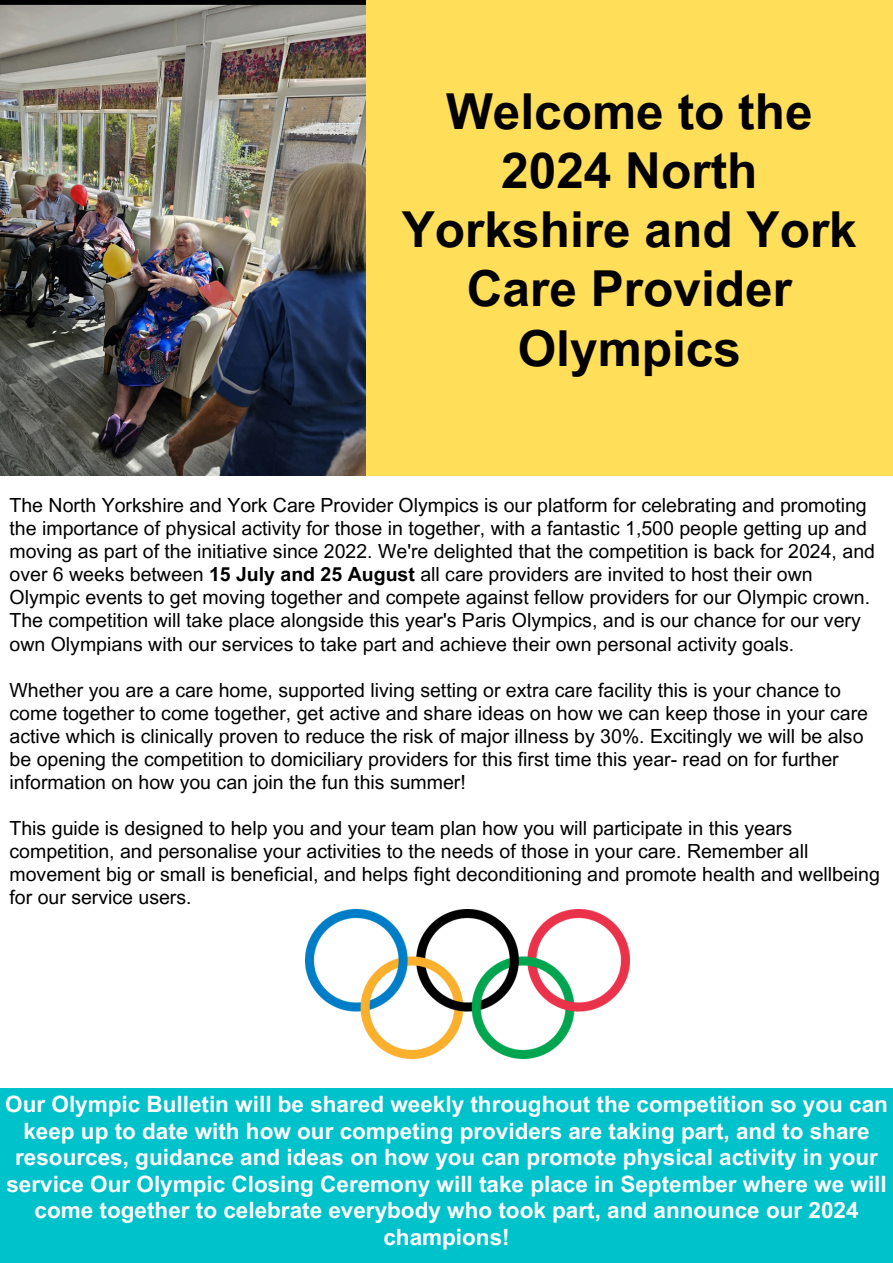
<style>
.page{position:relative;width:893px;height:1263px;background:#fff}
.page>*{position:absolute;margin:0;border:0;box-sizing:border-box;transform-origin:0 0}
.t1{font:700 49.57px/59.1px "Arial MT Pro";color:#000;text-align:center}
.t2{font:700 22.5px/26.4px "Arial MT Pro";color:#fff;text-align:center}
.t3{font:19.5px/23.1px "Arial MT Pro";color:#000}
.s1{font-weight:700}
</style>
<div class="page">
<div style="left:0;top:1088px;width:893px;height:175px;background:#00c2cb"></div>
<div style="left:365px;top:0;width:528px;height:475px;background:#ffde59"></div>
<img style="left:0;top:0;width:366px;height:475px">
<img style="left:306px;top:909px;width:323px;height:150px">
<p class="t1" style="left:402px;top:88px;width:456px">Welcome to the<br>2024 North<br>Yorkshire and York<br>Care Provider<br>Olympics</p>
<h1 class="t3" style="left:10px;top:496px;width:867px">The North Yorkshire and York Care Provider Olympics is our platform for celebrating and promoting the importance of physical activity for those in together, with a fantastic 1,500 people getting up and moving as part of the initiative since 2022. We're delighted that the competition is back for 2024, and over 6 weeks between <span class="s1">15 July and 25 August</span> all care providers are invited to host their own Olympic events to get moving together and compete against fellow providers for our Olympic crown.<br>The competition will take place alongside this year's Paris Olympics, and is our chance for our very own Olympians with our services to take part and achieve their own personal activity goals.</h1>
<p class="t3" style="left:10px;top:681px;width:860px">Whether you are a care home, supported living setting or extra care facility this is your chance to come together to come together, get active and share ideas on how we can keep those in your care active which is clinically proven to reduce the risk of major illness by 30%. Excitingly we will be also be opening the competition to domiciliary providers for this first time this year- read on for further information on how you can join the fun this summer!</p>
<p class="t3" style="left:10px;top:819px;width:872px">This guide is designed to help you and your team plan how you will participate in this years competition, and personalise your activities to the needs of those in your care. Remember all movement big or small is beneficial, and helps fight deconditioning and promote health and wellbeing for our service users.</p>
<h2 class="t2" style="left:5px;top:1094px;width:884px">Our Olympic Bulletin will be shared weekly throughout the competition so you can keep up to date with how our competing providers are taking part, and to share resources, guidance and ideas on how you can promote physical activity in your service Our Olympic Closing Ceremony will take place in September where we will come together to celebrate everybody who took part, and announce our 2024 champions!</h2>
</div>
